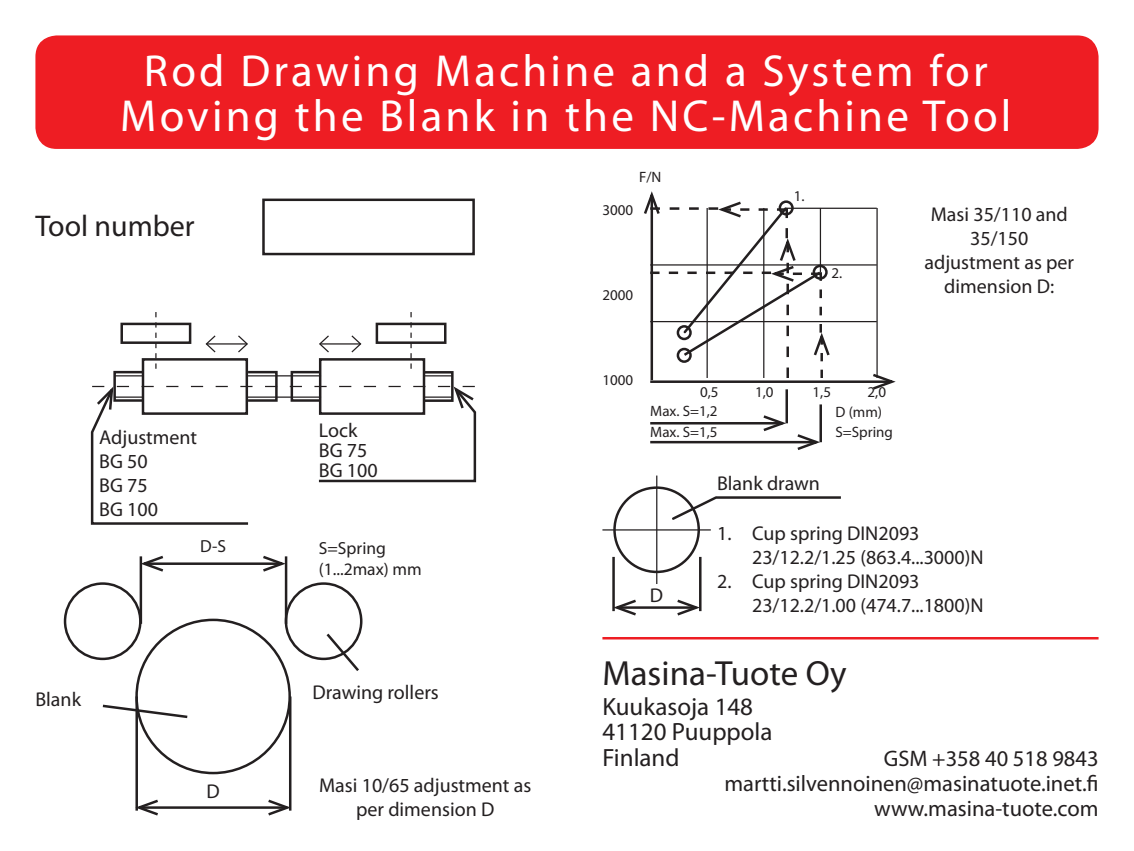
<style>
.page{position:relative;width:1134px;height:851px;background:#fff}
.page>*{position:absolute;margin:0;border:0;box-sizing:border-box;transform-origin:0 0}
.t1{font:45px/45px "Myriad Pro";letter-spacing:.07em;color:#fff;text-align:center}
.t2{font:35px "Myriad Pro";color:#231f20}
.t3{font:30px "Myriad Pro";color:#231f20}
.t4{font:25px "Myriad Pro";color:#231f20}
.t5{font:22.5px "Myriad Pro";color:#231f20}
.t6{font:20px/24px "Myriad Pro";color:#231f20;text-align:center}
.t7{font:17.5px "Myriad Pro";color:#231f20}
.t8{font:15px "Myriad Pro";color:#231f20}
</style>
<div class="page">
<div style="left:35px;top:35px;width:1063px;height:114px;background:#ee1d23;border-radius:21px"></div>
<div style="left:64px;top:582px;width:78px;height:78px;border:2px solid #231f20;border-radius:50%"></div>
<div style="left:285px;top:582px;width:77px;height:78px;border:2px solid #231f20;border-radius:50%"></div>
<hr style="left:140px;top:556px;width:2px;height:67px;background:#231f20">
<hr style="left:135px;top:696px;width:3px;height:114px;background:#231f20">
<hr style="left:289px;top:696px;width:2px;height:114px;background:#231f20">
<hr style="left:285px;top:556px;width:2px;height:67px;background:#231f20">
<hr style="left:144px;top:562px;width:138px;height:3px;background:#231f20">
<svg style="left:139px;top:555px;width:27px;height:18px"></svg>
<svg style="left:260px;top:555px;width:28px;height:18px"></svg>
<hr style="left:139px;top:806px;width:148px;height:2px;background:#231f20">
<svg style="left:135px;top:797px;width:26px;height:19px"></svg>
<svg style="left:265px;top:797px;width:27px;height:19px"></svg>
<svg style="left:102px;top:703px;width:86px;height:16px"></svg>
<svg style="left:324px;top:630px;width:38px;height:41px"></svg>
<hr style="left:650px;top:195px;width:3px;height:185px;background:#231f20">
<hr style="left:650px;top:380px;width:242px;height:3px;background:#231f20">
<svg style="left:870px;top:373px;width:26px;height:17px"></svg>
<hr style="left:650px;top:321px;width:227px;height:1px;background:#231f20">
<hr style="left:650px;top:264px;width:227px;height:1px;background:#231f20">
<hr style="left:786px;top:207px;width:91px;height:2px;background:#231f20">
<hr style="left:876px;top:208px;width:2px;height:170px;background:#231f20">
<svg style="left:644px;top:191px;width:188px;height:187px"></svg>
<hr style="left:785px;top:389px;width:3px;height:34px;background:#231f20">
<hr style="left:819px;top:404px;width:3px;height:38px;background:#231f20">
<hr style="left:650px;top:422px;width:132px;height:2px;background:#231f20">
<hr style="left:650px;top:441px;width:166px;height:2px;background:#231f20">
<svg style="left:761px;top:413px;width:61px;height:37px"></svg>
<div style="left:613px;top:486px;width:87px;height:87px;border:2px solid #231f20;border-radius:50%"></div>
<hr style="left:602px;top:529px;width:109px;height:1px;background:#231f20">
<hr style="left:656px;top:475px;width:1px;height:109px;background:#231f20">
<hr style="left:716px;top:496px;width:125px;height:2px;background:#231f20">
<svg style="left:672px;top:494px;width:47px;height:28px"></svg>
<hr style="left:612px;top:557px;width:3px;height:54px;background:#231f20">
<hr style="left:699px;top:557px;width:2px;height:54px;background:#231f20">
<hr style="left:617px;top:606px;width:79px;height:2px;background:#231f20">
<svg style="left:612px;top:597px;width:27px;height:19px"></svg>
<svg style="left:674px;top:597px;width:28px;height:19px"></svg>
<hr style="left:602px;top:637px;width:496px;height:2px;background:#ee1d23">
<div style="left:142px;top:358px;width:106px;height:57px;border:2px solid #231f20"></div>
<div style="left:319px;top:358px;width:106px;height:57px;border:2px solid #231f20"></div>
<div style="left:113px;top:371px;width:31px;height:30px;border:2px solid #231f20"></div>
<div style="left:291px;top:371px;width:30px;height:30px;border:2px solid #231f20"></div>
<div style="left:423px;top:371px;width:31px;height:31px;border:2px solid #231f20"></div>
<div style="left:247px;top:371px;width:31px;height:30px;border:2px solid #231f20"></div>
<div style="left:120px;top:322px;width:71px;height:22px;border:2px solid #231f20"></div>
<div style="left:376px;top:322px;width:70px;height:22px;border:2px solid #231f20"></div>
<svg style="left:155px;top:312px;width:2px;height:57px"></svg>
<svg style="left:410px;top:312px;width:2px;height:57px"></svg>
<hr style="left:206px;top:343px;width:41px;height:1px;background:#231f20">
<svg style="left:205px;top:335px;width:12px;height:18px"></svg>
<svg style="left:237px;top:335px;width:11px;height:18px"></svg>
<hr style="left:320px;top:343px;width:41px;height:1px;background:#231f20">
<svg style="left:319px;top:335px;width:11px;height:18px"></svg>
<svg style="left:350px;top:335px;width:12px;height:18px"></svg>
<svg style="left:115px;top:375px;width:28px;height:1px"></svg>
<svg style="left:424px;top:375px;width:28px;height:1px"></svg>
<hr style="left:247px;top:375px;width:74px;height:1px;background:#231f20">
<svg style="left:90px;top:383px;width:387px;height:142px"></svg>
<div style="left:262px;top:198px;width:213px;height:57px;border:2px solid #231f20"></div>
<p class="t1" style="left:120px;top:48px;width:893px">Rod Drawing Machine and a System for<br>Moving the Blank in the NC-Machine Tool</p>
<p class="t3" style="left:35px;top:207px;width:161px">Tool number</p>
<p class="t6" style="left:99px;top:425px;width:100px">Adjustment</p>
<p class="t6" style="left:99px;top:449px;width:50px">BG 50</p>
<p class="t6" style="left:99px;top:473px;width:50px">BG 75</p>
<p class="t6" style="left:99px;top:497px;width:60px">BG 100</p>
<p class="t7" style="left:200px;top:535px;width:27px">D-S</p>
<p class="t6" style="left:319px;top:418px;width:40px">Lock</p>
<p class="t6" style="left:319px;top:438px;width:50px">BG 75</p>
<p class="t6" style="left:319px;top:458px;width:60px">BG 100</p>
<p class="t7" style="left:319px;top:537px;width:69px">S=Spring</p>
<p class="t7" style="left:319px;top:558px;width:104px">(1...2max) mm</p>
<p class="t6" style="left:35px;top:686px;width:47px">Blank</p>
<p class="t6" style="left:312px;top:679px;width:128px">Drawing rollers</p>
<p class="t6" style="left:206px;top:778px;width:15px">D</p>
<p class="t6" style="left:319px;top:772px;width:214px">Masi 10/65 adjustment as per dimension D</p>
<p class="t8" style="left:639px;top:167px;width:24px">F/N</p>
<p class="t8" style="left:602px;top:200px;width:32px">3000</p>
<p class="t8" style="left:602px;top:285px;width:32px">2000</p>
<p class="t8" style="left:602px;top:370px;width:32px">1000</p>
<p class="t8" style="left:794px;top:186px;width:12px">1.</p>
<p class="t8" style="left:831px;top:264px;width:12px">2.</p>
<p class="t8" style="left:700px;top:382px;width:20px">0,5</p>
<p class="t8" style="left:755px;top:382px;width:20px">1,0</p>
<p class="t8" style="left:812px;top:382px;width:20px">1,5</p>
<p class="t8" style="left:867px;top:382px;width:20px">2,0</p>
<p class="t8" style="left:650px;top:401px;width:69px">Max. S=1,2</p>
<p class="t8" style="left:835px;top:402px;width:48px">D (mm)</p>
<p class="t8" style="left:650px;top:423px;width:69px">Max. S=1,5</p>
<p class="t6" style="left:717px;top:471px;width:104px">Blank drawn</p>
<p class="t8" style="left:835px;top:422px;width:59px">S=Spring</p>
<p class="t6" style="left:931px;top:201px;width:139px">Masi 35/110 and</p>
<p class="t6" style="left:970px;top:225px;width:60px">35/150</p>
<p class="t6" style="left:924px;top:249px;width:151px">adjustment as per dimension D:</p>
<p class="t6" style="left:650px;top:583px;width:15px">D</p>
<p class="t6" style="left:752px;top:521px;width:233px;text-align:left;text-indent:-35px">1. Cup spring DIN2093<br>23/12.2/1.25 (863.4...3000)N</p>
<p class="t6" style="left:752px;top:569px;width:233px;text-align:left;text-indent:-35px">2. Cup spring DIN2093<br>23/12.2/1.00 (474.7...1800)N</p>
<p class="t2" style="left:602px;top:652px;width:246px">Masina-Tuote Oy</p>
<p class="t4" style="left:602px;top:691px;width:152px">Kuukasoja 148</p>
<p class="t4" style="left:602px;top:716px;width:172px">41120 Puuppola</p>
<p class="t4" style="left:602px;top:741px;width:79px">Finland</p>
<p class="t5" style="left:884px;top:744px;width:216px">GSM +358 40 518 9843</p>
<p class="t5" style="left:724px;top:769px;width:376px">martti.silvennoinen@masinatuote.inet.fi</p>
<p class="t5" style="left:874px;top:794px;width:226px">www.masina-tuote.com</p>
</div>
